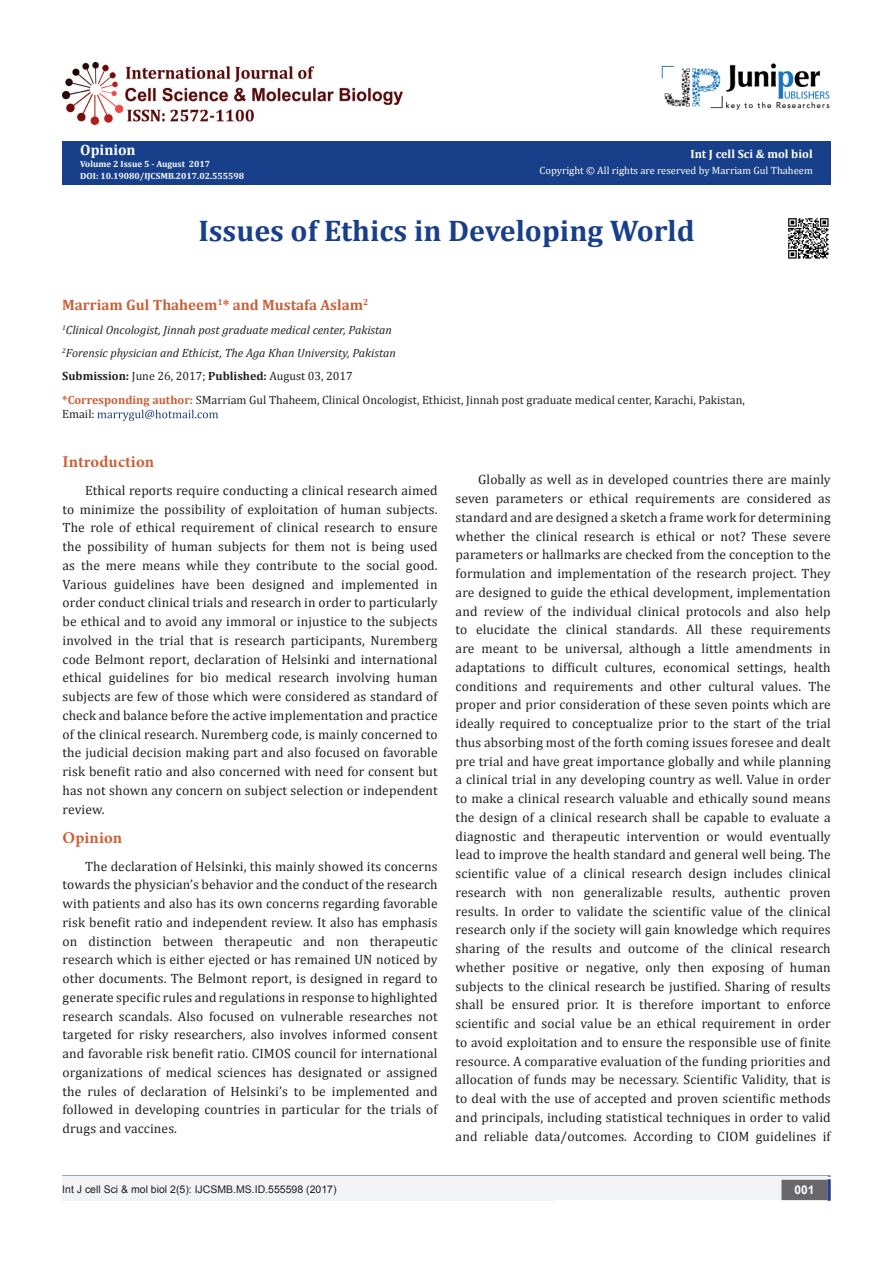
<style>
.page{position:relative;width:893px;height:1263px;background:#fff}
.page>*{position:absolute;margin:0;border:0;box-sizing:border-box;transform-origin:0 0}
.t1{font:700 30px "Cambria";color:#183f89}
.List_Paragraph{font:700 16.5px "Minion Pro";letter-spacing:.005em;color:#ca5f37}
.List_Paragraph-2{font:700 16.5px "Minion Pro";letter-spacing:.01em;color:#ca6035}
.t2{font:700 15px "Cambria";color:#ca5f37}
.t3{font:700 15px "Cambria";color:#fff}
.List_Paragraph-3{font:13.5px/18.8px "Cambria";letter-spacing:.01em;color:#231f20;text-align:justify}
.t4{font:12px/14.4px "Cambria";color:#231f20}
.t5{font:italic 12px "Cambria";color:#231f20}
.t6{font:700 12px "Cambria";color:#fff}
.t7{font:700 12px "Arial";color:#fff}
.t8{font:10.5px "Cambria";color:#fff}
.t9{font:10.5px "Arial";color:#231f20}
.t10{font:700 9px "Cambria";color:#fff}
.s1{font-weight:700}
.s2{font-weight:700;color:#ca5f37}
</style>
<div class="page">
<div style="left:62px;top:141px;width:769px;height:43px;background:#183f89"></div>
<svg style="left:97px;top:410px;width:121px;height:11px"></svg>
<hr style="left:62px;top:1175px;width:769px;height:1px;background:#253f8e">
<div style="left:62px;top:1176px;width:494px;height:25px;background:#f2f3f4"></div>
<div style="left:507px;top:1176px;width:321px;height:24px;background:#f2f3f4"></div>
<img style="left:661px;top:63px;width:169px;height:47px">
<div style="left:782px;top:1180px;width:45px;height:19px;background:#68676a"></div>
<div style="left:781px;top:1180px;width:46px;height:20px;border:2px solid #68676a"></div>
<svg style="left:827px;top:1179px;width:4px;height:22px"></svg>
<img style="left:62px;top:62px;width:340px;height:62px">
<img style="left:788px;top:218px;width:41px;height:41px">
<p class="t3" style="left:80px;top:139px;width:57px">Opinion</p>
<p class="t10" style="left:80px;top:157px;width:132px">Volume 2 Issue 5 - August 2017</p>
<p class="t10" style="left:80px;top:170px;width:165px">DOI: 10.19080/IJCSMB.2017.02.555598</p>
<p class="t6" style="left:690px;top:145px;width:124px">Int J cell Sci &amp; mol biol</p>
<p class="t8" style="left:539px;top:164px;width:275px">Copyright © All rights are reserved by Marriam Gul Thaheem</p>
<p class="t1" style="left:198px;top:210px;width:498px">Issues of Ethics in Developing World</p>
<p class="t2" style="left:62px;top:294px;width:308px">Marriam Gul Thaheem<sup>1</sup>* and Mustafa Aslam<sup>2</sup></p>
<p class="t5" style="left:62px;top:321px;width:331px"><sup>1</sup>Clinical Oncologist, Jinnah post graduate medical center, Pakistan</p>
<p class="t5" style="left:62px;top:344px;width:335px"><sup>2</sup>Forensic physician and Ethicist, The Aga Khan University, Pakistan</p>
<p class="t4" style="left:62px;top:369px;width:292px"><span class="s1">Submission:</span> June 26, 2017; <span class="s1">Published:</span> August 03, 2017</p>
<p class="t4" style="left:62px;top:392px;width:684px"><span class="s2">*Corresponding author:</span> SMarriam Gul Thaheem, Clinical Oncologist, Ethicist, Jinnah post graduate medical center, Karachi, Pakistan,<br>Email:</p>
<p class="List_Paragraph" style="left:63px;top:450px;width:93px">Introduction</p>
<p class="List_Paragraph-3" style="left:63px;top:481px;width:377px;text-indent:22px">Ethical reports require conducting a clinical research aimed to minimize the possibility of exploitation of human subjects.<br>The role of ethical requirement of clinical research to ensure the possibility of human subjects for them not is being used as the mere means while they contribute to the social good.<br>Various guidelines have been designed and implemented in order conduct clinical trials and research in order to particularly be ethical and to avoid any immoral or injustice to the subjects involved in the trial that is research participants, Nuremberg code Belmont report, declaration of Helsinki and international ethical guidelines for bio medical research involving human subjects are few of those which were considered as standard of check and balance before the active implementation and practice of the clinical research. Nuremberg code, is mainly concerned to the judicial decision making part and also focused on favorable risk benefit ratio and also concerned with need for consent but has not shown any concern on subject selection or independent review.</p>
<p class="List_Paragraph-2" style="left:63px;top:826px;width:61px">Opinion</p>
<p class="List_Paragraph-3" style="left:63px;top:856px;width:377px;text-indent:22px">The declaration of Helsinki, this mainly showed its concerns towards the physician’s behavior and the conduct of the research with patients and also has its own concerns regarding favorable risk benefit ratio and independent review. It also has emphasis on distinction between therapeutic and non therapeutic research which is either ejected or has remained UN noticed by other documents. The Belmont report, is designed in regard to generate specific rules and regulations in response to highlighted research scandals. Also focused on vulnerable researches not targeted for risky researchers, also involves informed consent and favorable risk benefit ratio. CIMOS council for international organizations of medical sciences has designated or assigned the rules of declaration of Helsinki’s to be implemented and followed in developing countries in particular for the trials of drugs and vaccines.</p>
<p class="List_Paragraph-3" style="left:456px;top:470px;width:377px;text-indent:22px">Globally as well as in developed countries there are mainly seven parameters or ethical requirements are considered as standard and are designed a sketch a frame work for determining whether the clinical research is ethical or not? These severe parameters or hallmarks are checked from the conception to the formulation and implementation of the research project. They are designed to guide the ethical development, implementation and review of the individual clinical protocols and also help to elucidate the clinical standards. All these requirements are meant to be universal, although a little amendments in adaptations to difficult cultures, economical settings, health conditions and requirements and other cultural values. The proper and prior consideration of these seven points which are ideally required to conceptualize prior to the start of the trial thus absorbing most of the forth coming issues foresee and dealt pre trial and have great importance globally and while planning a clinical trial in any developing country as well. Value in order to make a clinical research valuable and ethically sound means the design of a clinical research shall be capable to evaluate a diagnostic and therapeutic intervention or would eventually lead to improve the health standard and general well being. The scientific value of a clinical research design includes clinical research with non generalizable results, authentic proven results. In order to validate the scientific value of the clinical research only if the society will gain knowledge which requires sharing of the results and outcome of the clinical research whether positive or negative, only then exposing of human subjects to the clinical research be justified. Sharing of results shall be ensured prior. It is therefore important to enforce scientific and social value be an ethical requirement in order to avoid exploitation and to ensure the responsible use of finite resource. A comparative evaluation of the funding priorities and allocation of funds may be necessary. Scientific Validity, that is to deal with the use of accepted and proven scientific methods and principals, including statistical techniques in order to valid and reliable data/outcomes. According to CIOM guidelines if</p>
<p class="t9" style="left:62px;top:1182px;width:276px">Int J cell Sci &amp; mol biol 2(5): IJCSMB.MS.ID.555598 (2017)</p>
<p class="t7" style="left:794px;top:1182px;width:22px">001</p>
</div>
